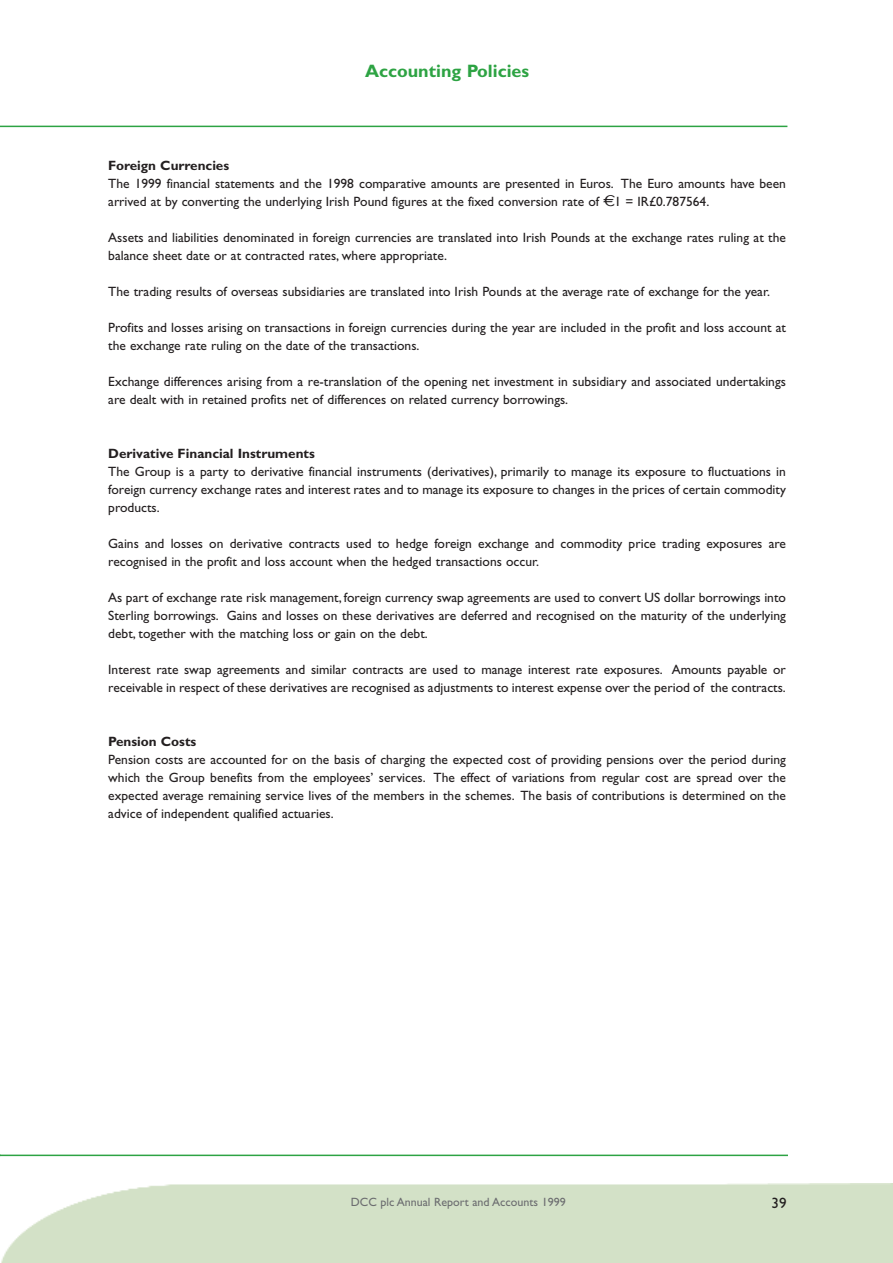
<style>
.page{position:relative;width:893px;height:1263px;background:#fff}
.page>*{position:absolute;margin:0;border:0;box-sizing:border-box;transform-origin:0 0}
.t1{font:700 18px "Gill Sans";color:#2da343}
.t2{font:15px "Gill Sans";color:#231f20}
.t3{font:13.5px/18px "Gill Sans";color:#231f20}
.t4{font:700 13.5px "Gill Sans";color:#231f20}
.t5{font:12px "Gill Sans";color:#6c6d70}
.s1{font-family:"Euro etica"}
</style>
<div class="page">
<hr style="left:0;top:126px;width:787px;height:1px;background:#2da343">
<hr style="left:0;top:1155px;width:788px;height:1px;background:#2da343">
<h1 class="t1" style="left:365px;top:64px;width:166px">Accounting Policies</h1>
<p class="t4" style="left:108px;top:160px;width:122px">Foreign Currencies</p>
<p class="t3" style="left:108px;top:176px;width:679px">The 1999 financial statements and the 1998 comparative amounts are presented in Euros. The Euro amounts have been arrived at by converting the underlying Irish Pound figures at the fixed conversion rate of <span class="s1">E</span>1 = IR£0.787564.</p>
<p class="t3" style="left:108px;top:230px;width:679px">Assets and liabilities denominated in foreign currencies are translated into Irish Pounds at the exchange rates ruling at the balance sheet date or at contracted rates, where appropriate.</p>
<p class="t3" style="left:108px;top:284px;width:663px">The trading results of overseas subsidiaries are translated into Irish Pounds at the average rate of exchange for the year.</p>
<p class="t3" style="left:108px;top:320px;width:679px">Profits and losses arising on transactions in foreign currencies during the year are included in the profit and loss account at the exchange rate ruling on the date of the transactions.</p>
<p class="t3" style="left:108px;top:374px;width:679px">Exchange differences arising from a re-translation of the opening net investment in subsidiary and associated undertakings are dealt with in retained profits net of differences on related currency borrowings.</p>
<p class="t4" style="left:108px;top:448px;width:208px">Derivative Financial Instruments</p>
<p class="t3" style="left:108px;top:464px;width:679px;text-align:justify">The Group is a party to derivative financial instruments (derivatives), primarily to manage its exposure to fluctuations in foreign currency exchange rates and interest rates and to manage its exposure to changes in the prices of certain commodity products.</p>
<p class="t3" style="left:108px;top:536px;width:679px">Gains and losses on derivative contracts used to hedge foreign exchange and commodity price trading exposures are recognised in the profit and loss account when the hedged transactions occur.</p>
<p class="t3" style="left:108px;top:590px;width:679px;text-align:justify">As part of exchange rate risk management, foreign currency swap agreements are used to convert US dollar borrowings into Sterling borrowings. Gains and losses on these derivatives are deferred and recognised on the maturity of the underlying debt, together with the matching loss or gain on the debt.</p>
<p class="t3" style="left:108px;top:662px;width:679px">Interest rate swap agreements and similar contracts are used to manage interest rate exposures. Amounts payable or receivable in respect of these derivatives are recognised as adjustments to interest expense over the period of the contracts.</p>
<p class="t4" style="left:108px;top:736px;width:90px">Pension Costs</p>
<p class="t3" style="left:108px;top:752px;width:679px;text-align:justify">Pension costs are accounted for on the basis of charging the expected cost of providing pensions over the period during which the Group benefits from the employees’ services. The effect of variations from regular cost are spread over the expected average remaining service lives of the members in the schemes. The basis of contributions is determined on the advice of independent qualified actuaries.</p>
<p class="t5" style="left:351px;top:1198px;width:216px">DCC plc Annual Report and Accounts 1999</p>
<p class="t2" style="left:771px;top:1198px;width:16px">39</p>
</div>
